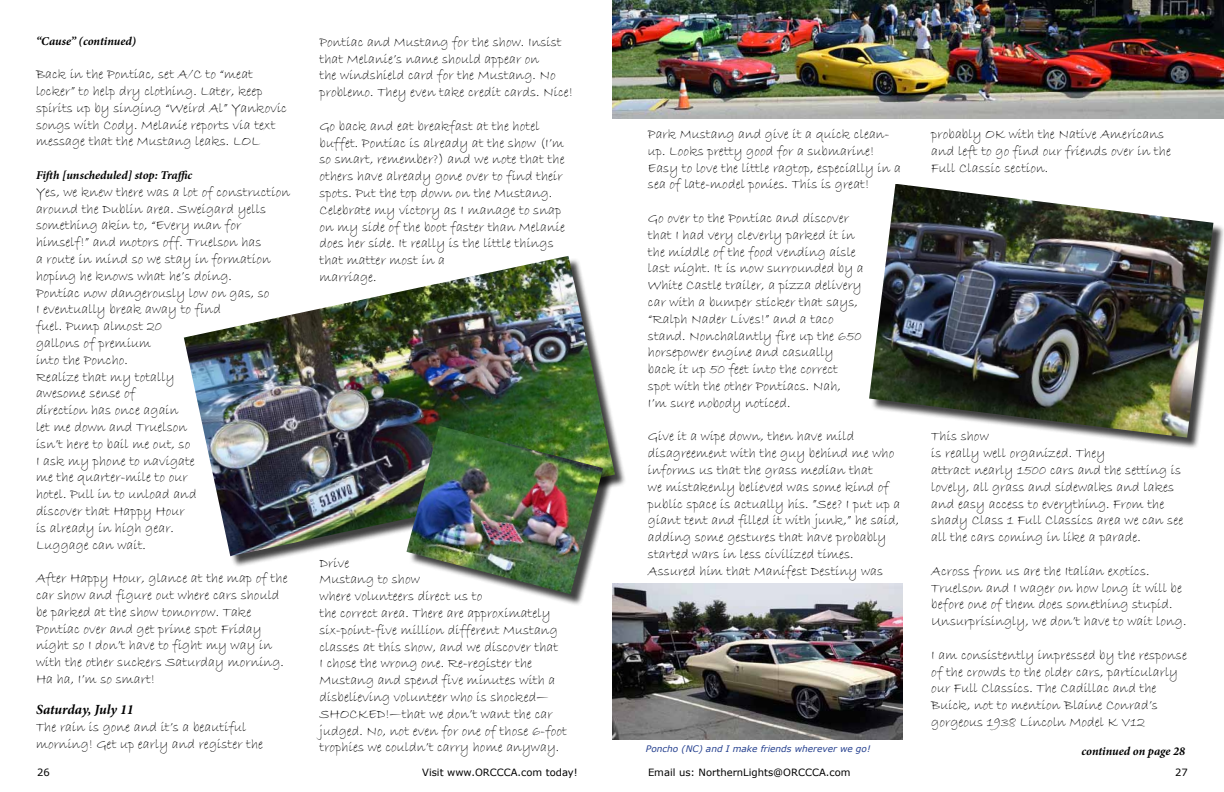
<style>
.page{position:relative;width:1224px;height:792px;background:#fff}
.page>*{position:absolute;margin:0;border:0;box-sizing:border-box;transform-origin:0 0}
.t1{font:14px/16.8px "Bradley Hand ITC";color:#000}
.t2{font:italic 700 14px "Minion Pro";letter-spacing:-.005em;color:#000}
.t3{font:italic 700 12px "Minion Pro";letter-spacing:-.005em;color:#000}
.t4{font:10px "Verdana";color:#000}
.t5{font:italic 9px "Verdana";color:#25408f}
</style>
<div class="page">
<img style="left:612px;top:584px;width:290px;height:155px">
<img style="left:612px;top:0;width:612px;height:118px">
<div style="left:871px;top:186px;width:353px;height:264px;background:#000;opacity:.75"></div>
<img style="left:869px;top:184px;width:344px;height:254px">
<div style="left:186px;top:258px;width:441px;height:310px;background:#000;opacity:.75"></div>
<img style="left:184px;top:256px;width:431px;height:300px">
<div style="left:408px;top:428px;width:207px;height:178px;background:#000;opacity:.75"></div>
<img style="left:406px;top:426px;width:197px;height:168px">
<p class="t3" style="left:36px;top:32px;width:101px">“Cause” (continued)</p>
<p class="t1" style="left:36px;top:66px;width:253px">Back in the Pontiac, set A/C to “meat locker” to help dry clothing. Later, keep spirits up by singing “Weird Al” Yankovic songs with Cody. Melanie reports via text message that the Mustang leaks. LOL</p>
<p class="t3" style="left:36px;top:167px;width:158px">Fifth [unscheduled] stop: Traffic</p>
<p class="t1" style="left:36px;top:184px;width:256px">Yes, we knew there was a lot of construction around the Dublin area. Sweigard yells something akin to, “Every man for himself!” and motors off. Truelson has<br>a route in mind so we stay in formation hoping he knows what he’s doing.<br>Pontiac now dangerously low on gas, so<br>I eventually break away to find<br>fuel. Pump almost 20<br>gallons of premium<br>into the Poncho.<br>Realize that my totally<br>awesome sense of<br>direction has once again<br>let me down and Truelson<br>isn’t here to bail me out, so<br>I ask my phone to navigate<br>me the quarter-mile to our<br>hotel. Pull in to unload and<br>discover that Happy Hour<br>is already in high gear.<br>Luggage can wait.</p>
<p class="t1" style="left:36px;top:570px;width:253px">After Happy Hour, glance at the map of the car show and figure out where cars should be parked at the show tomorrow. Take Pontiac over and get prime spot Friday night so I don’t have to fight my way in with the other suckers Saturday morning.<br>Ha ha, I’m so smart!</p>
<p class="t2" style="left:36px;top:700px;width:99px">Saturday, July 11</p>
<p class="t1" style="left:36px;top:719px;width:229px">The rain is gone and it’s a beautiful morning! Get up early and register the</p>
<p class="t1" style="left:320px;top:34px;width:255px">Pontiac and Mustang for the show. Insist that Melanie’s name should appear on<br>the windshield card for the Mustang. No problemo. They even take credit cards. Nice!</p>
<p class="t1" style="left:320px;top:118px;width:247px">Go back and eat breakfast at the hotel buffet. Pontiac is already at the show (I’m so smart, remember?) and we note that the others have already gone over to find their spots. Put the top down on the Mustang.<br>Celebrate my victory as I manage to snap on my side of the boot faster than Melanie does her side. It really is the little things that matter most in a<br>marriage.</p>
<p class="t1" style="left:320px;top:555px;width:249px">Drive<br>Mustang to show<br>where volunteers direct us to<br>the correct area. There are approximately six-point-five million different Mustang classes at this show, and we discover that<br>I chose the wrong one. Re-register the Mustang and spend five minutes with a disbelieving volunteer who is shocked— SHOCKED!—that we don’t want the car judged. No, not even for one of those 6-foot trophies we couldn’t carry home anyway.</p>
<p class="t1" style="left:648px;top:126px;width:255px">Park Mustang and give it a quick clean&shy;up. Looks pretty good for a submarine!<br>Easy to love the little ragtop, especially in a sea of late-model ponies. This is great!</p>
<p class="t1" style="left:648px;top:210px;width:217px">Go over to the Pontiac and discover that I had very cleverly parked it in the middle of the food vending aisle last night. It is now surrounded by a White Castle trailer, a pizza delivery car with a bumper sticker that says, “Ralph Nader Lives!” and a taco stand. Nonchalantly fire up the 650 horsepower engine and casually back it up 50 feet into the correct spot with the other Pontiacs. Nah,<br>I’m sure nobody noticed.</p>
<p class="t1" style="left:648px;top:428px;width:254px">Give it a wipe down, then have mild disagreement with the guy behind me who informs us that the grass median that<br>we mistakenly believed was some kind of public space is actually his. ”See? I put up a giant tent and filled it with junk,” he said, adding some gestures that have probably started wars in less civilized times.<br>Assured him that Manifest Destiny was</p>
<p class="t5" style="left:646px;top:743px;width:226px">Poncho (NC) and I make friends wherever we go!</p>
<p class="t1" style="left:931px;top:126px;width:241px">probably OK with the Native Americans and left to go find our friends over in the<br>Full Classic section.</p>
<p class="t1" style="left:931px;top:428px;width:254px">This show<br>is really well organized. They<br>attract nearly 1500 cars and the setting is lovely, all grass and sidewalks and lakes and easy access to everything. From the shady Class 1 Full Classics area we can see all the cars coming in like a parade.</p>
<p class="t1" style="left:931px;top:563px;width:257px">Across from us are the Italian exotics.<br>Truelson and I wager on how long it will be before one of them does something stupid.<br>Unsurprisingly, we don’t have to wait long.</p>
<p class="t1" style="left:931px;top:647px;width:257px">I am consistently impressed by the response of the crowds to the older cars, particularly our Full Classics. The Cadillac and the Buick, not to mention Blaine Conrad’s gorgeous 1938 Lincoln Model K V12</p>
<p class="t3" style="left:1081px;top:743px;width:105px">continued on page 28</p>
<p class="t4" style="left:37px;top:765px;width:14px">26</p>
<p class="t4" style="left:422px;top:765px;width:157px">Visit www.ORCCCA.com today!</p>
<p class="t4" style="left:648px;top:765px;width:204px">Email us: NorthernLights@ORCCCA.com</p>
<p class="t4" style="left:1175px;top:765px;width:14px">27</p>
</div>
